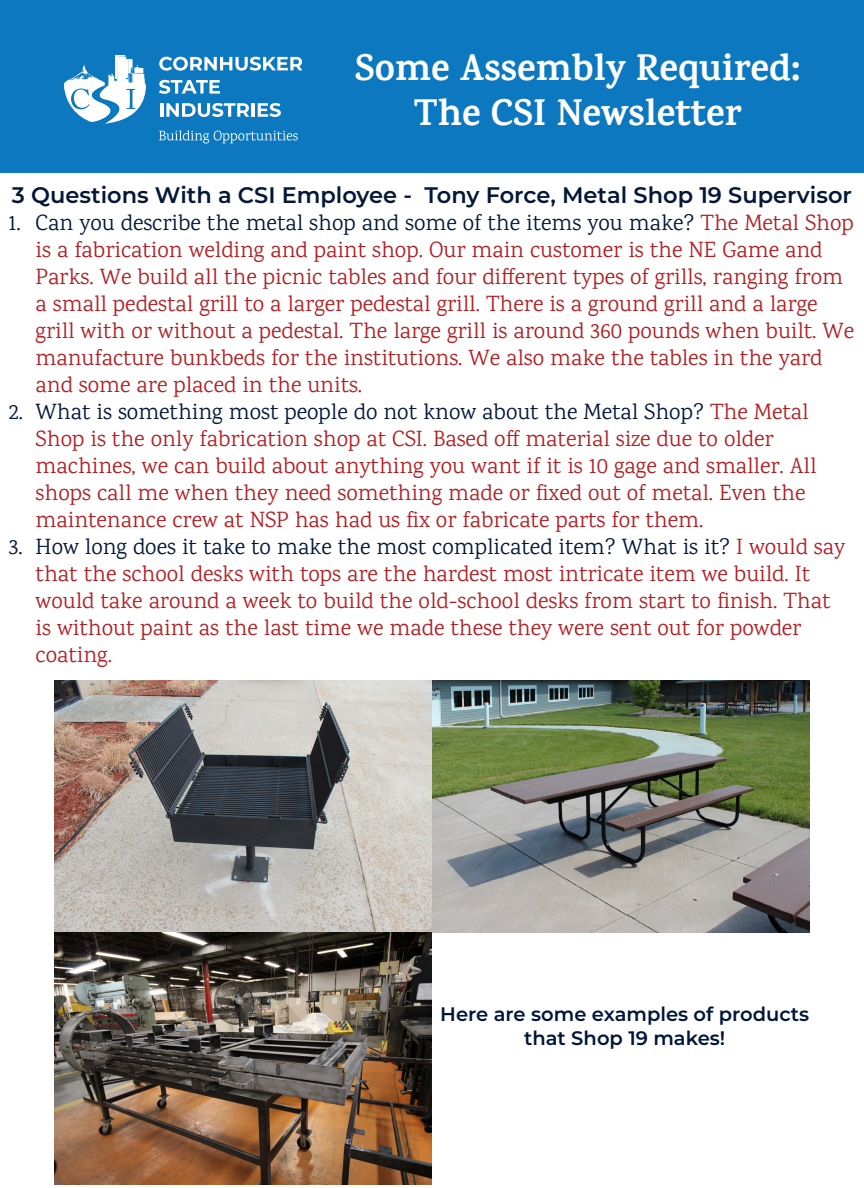
<style>
.page{position:relative;width:864px;height:1188px;background:#fff}
.page>*{position:absolute;margin:0;border:0;box-sizing:border-box;transform-origin:0 0}
.t1{font:700 37.5px/45px "Karma";color:#fff;text-align:center}
.t2{font:22.5px/27px "Karma";color:#b21f23}
.t3{font:600 22.5px "Montserrat";color:#041737}
.t4{font:600 19.5px/23.4px "Montserrat";color:#001639;text-align:center}
.s1{color:#041737}
</style>
<div class="page">
<div style="left:0;top:0;width:864px;height:173px;background:#0c78bf"></div>
<svg style="left:64px;top:55px;width:82px;height:69px"></svg>
<svg style="left:159px;top:57px;width:143px;height:87px"></svg>
<img style="left:54px;top:680px;width:756px;height:252px">
<img style="left:54px;top:932px;width:378px;height:252px">
<p class="t1" style="left:355px;top:45px;width:447px">Some Assembly Required:</p>
<p class="t1" style="left:414px;top:90px;width:329px">The CSI Newsletter</p>
<h1 class="t1" style="left:355px;top:56px;width:447px">Some Assembly Required:<br>The CSI Newsletter</h1>
<p class="t3" style="left:12px;top:179px;width:842px">3 Questions With a CSI Employee - Tony Force, Metal Shop 19 Supervisor</p>
<p class="t2" style="left:36px;top:209px;width:820px;text-indent:-27px"><span class="s1">1. Can you describe the metal shop and some of the items you make?</span> The Metal Shop is a fabrication welding and paint shop. Our main customer is the NE Game and Parks. We build all the picnic tables and four different types of grills, ranging from a small pedestal grill to a larger pedestal grill. There is a ground grill and a large grill with or without a pedestal. The large grill is around 360 pounds when built. We manufacture bunkbeds for the institutions. We also make the tables in the yard and some are placed in the units.</p>
<p class="t2" style="left:36px;top:398px;width:782px;text-indent:-27px"><span class="s1">2. What is something most people do not know about the Metal Shop?</span> The Metal Shop is the only fabrication shop at CSI. Based off material size due to older machines, we can build about anything you want if it is 10 gage and smaller. All shops call me when they need something made or fixed out of metal. Even the maintenance crew at NSP has had us fix or fabricate parts for them.</p>
<p class="t2" style="left:36px;top:533px;width:811px;text-indent:-27px"><span class="s1">3. How long does it take to make the most complicated item? What is it?</span> I would say that the school desks with tops are the hardest most intricate item we build. It would take around a week to build the old-school desks from start to finish. That is without paint as the last time we made these they were sent out for powder coating.</p>
<p class="t4" style="left:440px;top:1002px;width:370px">Here are some examples of products that Shop 19 makes!</p>
</div>
